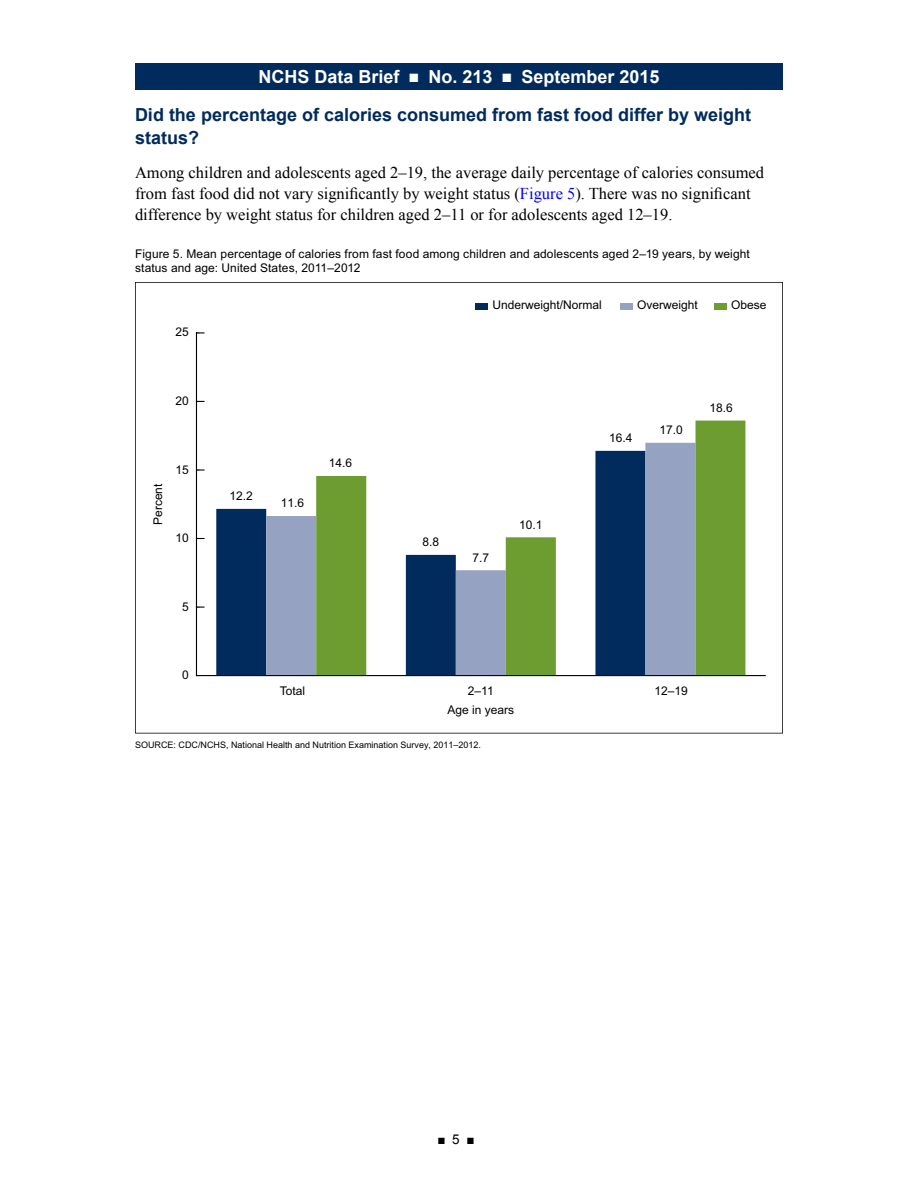
<style>
.page{position:relative;width:918px;height:1188px;background:#fff}
.page>*{position:absolute;margin:0;border:0;box-sizing:border-box;transform-origin:0 0}
.t1{font:700 18px/22.5px "Arial";color:#002b5c}
.t2{font:700 18px "Arial";color:#fff}
.t3{font:16.5px/21px "Times New Roman";color:#000}
.t4{font:13.5px "Arial";color:#000}
.t5{font:12px/13.5px "Arial";letter-spacing:.01em;color:#000}
.t6{font:12px "Arial";color:#010101}
.t7{font:9px "Arial";color:#000}
.s1{color:#00f}
</style>
<div class="page">
<div style="left:135px;top:63px;width:648px;height:27px;background:#002b5c"></div>
<svg style="left:135px;top:282px;width:648px;height:452px"></svg>
<div style="left:620px;top:303px;width:13px;height:7px;background:#95a2c1"></div>
<div style="left:475px;top:303px;width:13px;height:7px;background:#002b5c"></div>
<div style="left:714px;top:303px;width:13px;height:7px;background:#6d9d31"></div>
<svg style="left:216px;top:451px;width:50px;height:224px;fill:#002b5c"></svg>
<svg style="left:266px;top:443px;width:50px;height:232px;fill:#95a2c1"></svg>
<svg style="left:316px;top:421px;width:429px;height:254px"></svg>
<hr style="left:196px;top:333px;width:1px;height:343px;background:#000">
<svg style="left:197px;top:469px;width:7px;height:2px"></svg>
<hr style="left:196px;top:675px;width:569px;height:1px;background:#000">
<p class="t2" style="left:259px;top:65px;width:402px">NCHS Data Brief ■ No. 213 ■ September 2015</p>
<p class="t1" style="left:135px;top:104px;width:618px">Did the percentage of calories consumed from fast food differ by weight status?</p>
<p class="t3" style="left:135px;top:162px;width:631px">Among children and adolescents aged 2–19, the average daily percentage of calories consumed from fast food did not vary significantly by weight status (<span class="s1">Figure 5</span>). There was no significant difference by weight status for children aged 2–11 or for adolescents aged 12–19.</p>
<p class="t5" style="left:135px;top:248px;width:616px">Figure 5. Mean percentage of calories from fast food among children and adolescents aged 2–19 years, by weight status and age: United States, 2011–2012</p>
<p class="t5" style="left:176px;top:326px;width:15px">25</p>
<p class="t5" style="left:176px;top:394px;width:15px">20</p>
<p class="t6" style="left:150px;top:525px;width:43px;rotate:-90deg">Percent</p>
<p class="t5" style="left:176px;top:463px;width:15px">15</p>
<p class="t5" style="left:176px;top:531px;width:15px">10</p>
<p class="t5" style="left:182px;top:600px;width:8px">5</p>
<p class="t5" style="left:182px;top:668px;width:8px">0</p>
<p class="t5" style="left:230px;top:490px;width:25px">12.2</p>
<p class="t5" style="left:281px;top:497px;width:25px">11.6</p>
<p class="t5" style="left:329px;top:457px;width:25px">14.6</p>
<p class="t5" style="left:493px;top:298px;width:111px">Underweight/Normal</p>
<p class="t5" style="left:637px;top:298px;width:62px">Overweight</p>
<p class="t5" style="left:731px;top:298px;width:37px">Obese</p>
<p class="t5" style="left:423px;top:536px;width:18px">8.8</p>
<p class="t5" style="left:473px;top:551px;width:18px">7.7</p>
<p class="t5" style="left:519px;top:518px;width:25px">10.1</p>
<p class="t5" style="left:609px;top:431px;width:25px">16.4</p>
<p class="t5" style="left:659px;top:423px;width:25px">17.0</p>
<p class="t5" style="left:710px;top:401px;width:25px">18.6</p>
<p class="t5" style="left:280px;top:684px;width:27px">Total</p>
<p class="t5" style="left:468px;top:684px;width:27px">2–11</p>
<p class="t5" style="left:654px;top:684px;width:35px">12–19</p>
<p class="t6" style="left:448px;top:702px;width:68px">Age in years</p>
<p class="t7" style="left:135px;top:739px;width:348px">SOURCE: CDC/NCHS, National Health and Nutrition Examination Survey, 2011–2012.</p>
<p class="t4" style="left:437px;top:1130px;width:39px">■ 5 ■</p>
</div>
